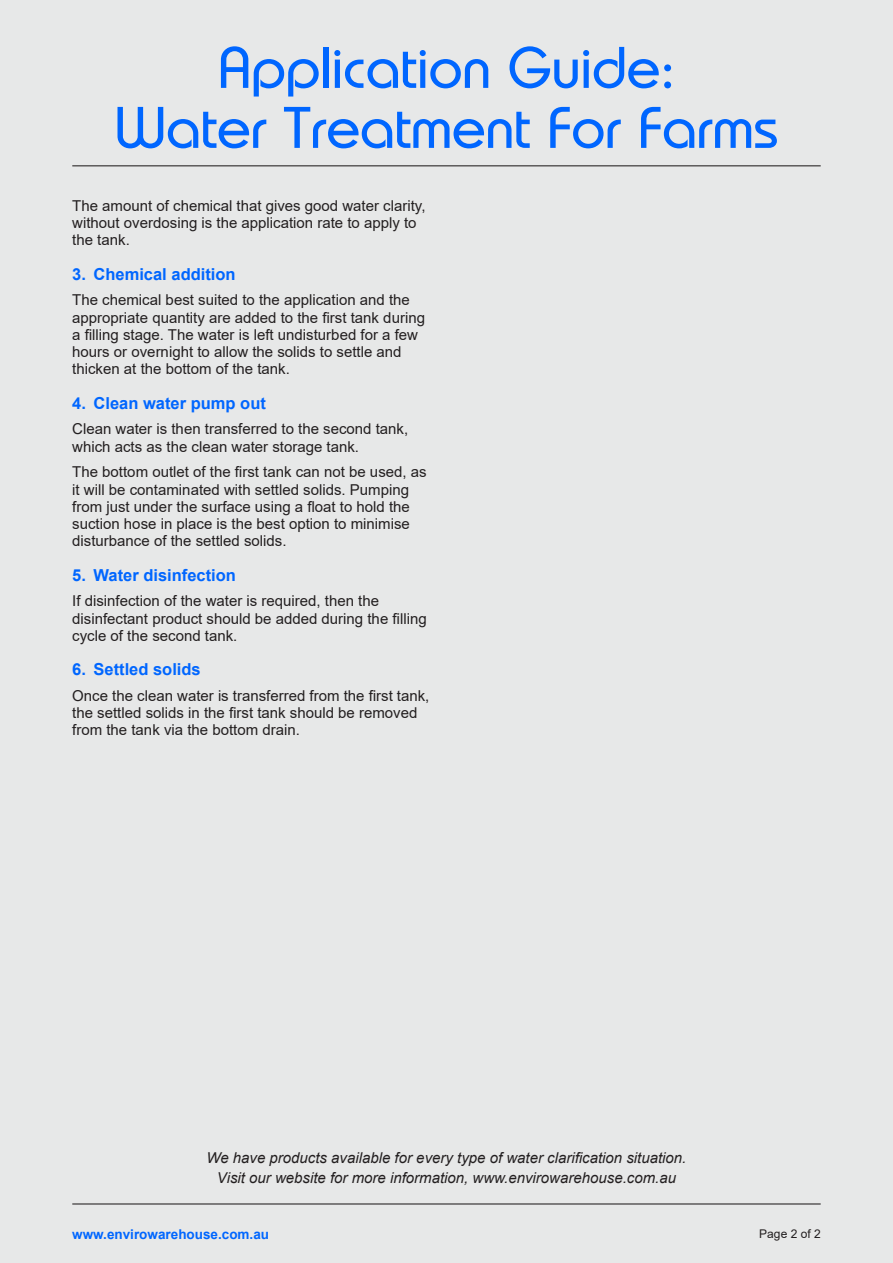
<style>
.page{position:relative;width:893px;height:1263px;background:#e7e8e8}
.page>*{position:absolute;margin:0;border:0;box-sizing:border-box;transform-origin:0 0}
.t1{font:54px/60px "Belgium";color:#06f;text-align:center}
.t2{font:700 16.5px "Arial";color:#06f}
.t3{font:15px/17.2px "Arial";color:#231f20}
.t4{font:italic 15px/19.5px "Arial";color:#231f20;text-align:center}
.t5{font:700 13.5px "Arial";color:#06f}
.t6{font:12px "Arial";color:#231f20}
</style>
<div class="page">
<hr style="left:72px;top:1203px;width:749px;height:1px;background:#231f20">
<hr style="left:72px;top:165px;width:749px;height:1px;background:#231f20">
<h1 class="t1" style="left:115px;top:34px;width:665px">Application Guide:<br>Water Treatment For Farms</h1>
<p class="t3" style="left:72px;top:197px;width:355px">The amount of chemical that gives good water clarity, without overdosing is the application rate to apply to the tank.</p>
<p class="t2" style="left:72px;top:262px;width:165px">3. Chemical addition</p>
<p class="t3" style="left:72px;top:291px;width:354px">The chemical best suited to the application and the appropriate quantity are added to the first tank during a filling stage. The water is left undisturbed for a few hours or overnight to allow the solids to settle and thicken at the bottom of the tank.</p>
<p class="t2" style="left:72px;top:391px;width:195px">4. Clean water pump out</p>
<p class="t3" style="left:72px;top:420px;width:337px">Clean water is then transferred to the second tank, which acts as the clean water storage tank.</p>
<p class="t3" style="left:72px;top:463px;width:356px">The bottom outlet of the first tank can not be used, as it will be contaminated with settled solids. Pumping from just under the surface using a float to hold the suction hose in place is the best option to minimise disturbance of the settled solids.</p>
<p class="t2" style="left:72px;top:563px;width:165px">5. Water disinfection</p>
<p class="t3" style="left:72px;top:592px;width:356px">If disinfection of the water is required, then the disinfectant product should be added during the filling cycle of the second tank.</p>
<p class="t2" style="left:72px;top:658px;width:130px">6. Settled solids</p>
<p class="t3" style="left:72px;top:687px;width:359px">Once the clean water is transferred from the first tank, the settled solids in the first tank should be removed from the tank via the bottom drain.</p>
<p class="t4" style="left:206px;top:1148px;width:481px">We have products available for every type of water clarification situation.<br>Visit our website for more information, www.envirowarehouse.com.au</p>
<p class="t5" style="left:72px;top:1224px;width:198px">www.envirowarehouse.com.au</p>
<p class="t6" style="left:759px;top:1225px;width:63px">Page 2 of 2</p>
</div>
